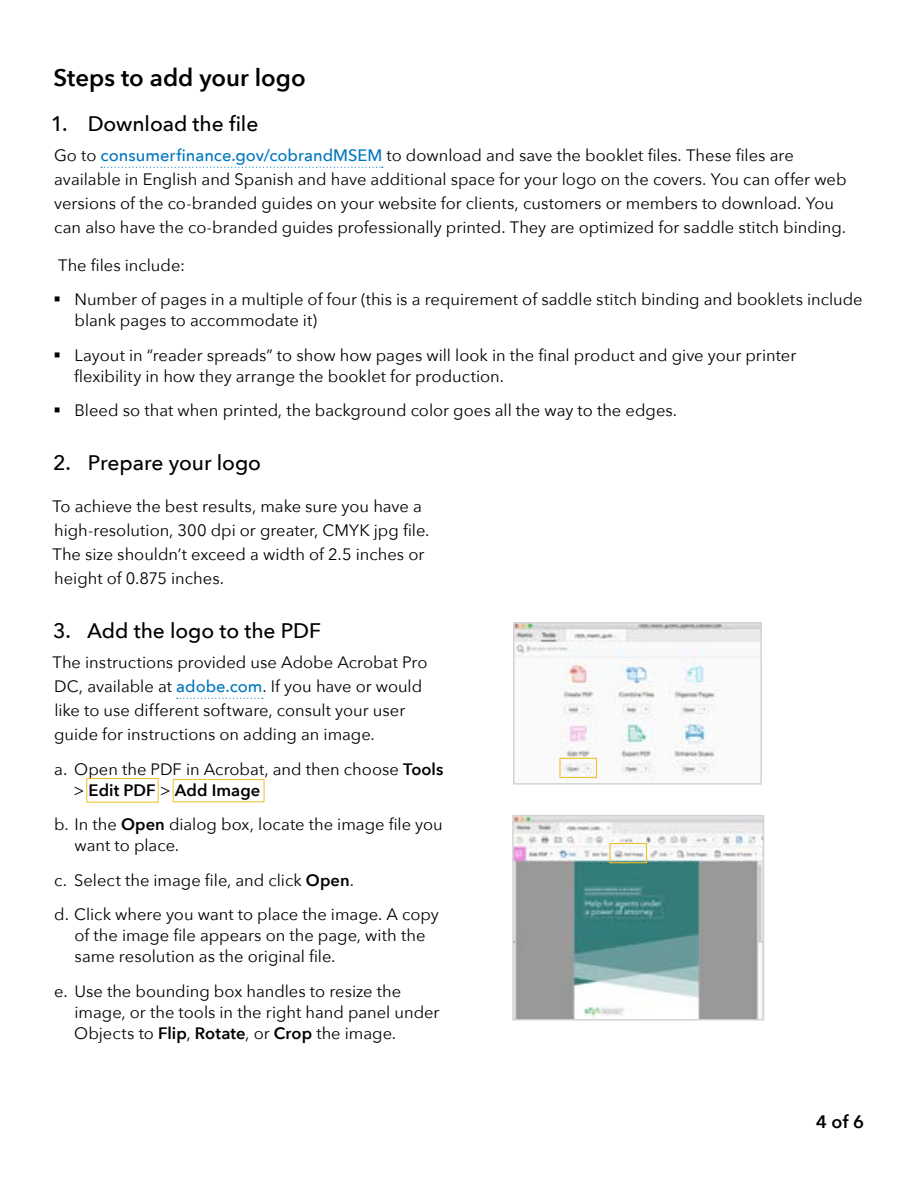
<style>
.page{position:relative;width:918px;height:1188px;background:#fff}
.page>*{position:absolute;margin:0;border:0;box-sizing:border-box;transform-origin:0 0}
.H3_regular{font:600 24px "Avenir Next";color:#000}
.t1{font:500 21px "Avenir Next";letter-spacing:-.005em;color:#000}
.paragraph{font:600 18px "Avenir Next";color:#000}
.paragraph-2{font:16.5px/24px "Avenir Next";color:#000}
.s1{font-weight:500;color:#0077be}
.s2{font-weight:600}
</style>
<div class="page">
<svg style="left:101px;top:167px;width:282px;height:1px"></svg>
<svg style="left:177px;top:698px;width:86px;height:1px"></svg>
<img style="left:515px;top:818px;width:246px;height:200px">
<div style="left:512px;top:815px;width:252px;height:206px;border:2px solid #d1d3d4"></div>
<div style="left:609px;top:843px;width:38px;height:20px;border:1px solid #f0bf29"></div>
<img style="left:516px;top:625px;width:243px;height:154px">
<div style="left:513px;top:622px;width:249px;height:163px;border:2px solid #d1d3d4"></div>
<div style="left:559px;top:758px;width:38px;height:20px;border:1px solid #f0bf29"></div>
<div style="left:173px;top:779px;width:91px;height:23px;border:1px solid #f0bf29"></div>
<div style="left:86px;top:778px;width:73px;height:25px;border:1px solid #f0bf29"></div>
<p class="H3_regular" style="left:54px;top:57px;width:254px">Steps to add your logo</p>
<p class="t1" style="left:51px;top:105px;width:209px">1. Download the file</p>
<p class="paragraph-2" style="left:54px;top:143px;width:794px">Go to <span class="s1">consumerfinance.gov/cobrandMSEM</span> to download and save the booklet files. These files are available in English and Spanish and have additional space for your logo on the covers. You can offer web versions of the co-branded guides on your website for clients, customers or members to download. You can also have the co-branded guides professionally printed. They are optimized for saddle stitch binding.</p>
<p class="paragraph-2" style="left:58px;top:252px;width:128px">The files include:</p>
<p class="paragraph-2" style="left:75px;top:288px;width:790px;line-height:21px;text-indent:-21px">▪ Number of pages in a multiple of four (this is a requirement of saddle stitch binding and booklets include blank pages to accommodate it)</p>
<p class="paragraph-2" style="left:74px;top:344px;width:724px;line-height:21px;text-indent:-21px">▪ Layout in “reader spreads” to show how pages will look in the final product and give your printer flexibility in how they arrange the booklet for production.</p>
<p class="paragraph-2" style="left:53px;top:398px;width:625px">▪ Bleed so that when printed, the background color goes all the way to the edges.</p>
<p class="t1" style="left:53px;top:444px;width:209px">2. Prepare your logo</p>
<p class="paragraph-2" style="left:52px;top:494px;width:379px">To achieve the best results, make sure you have a high-resolution, 300 dpi or greater, CMYK jpg file.<br>The size shouldn’t exceed a width of 2.5 inches or height of 0.875 inches.</p>
<p class="t1" style="left:53px;top:612px;width:269px">3. Add the logo to the PDF</p>
<p class="paragraph-2" style="left:52px;top:650px;width:376px">The instructions provided use Adobe Acrobat Pro DC, available at <span class="s1">adobe.com</span>. If you have or would like to use different software, consult your user guide for instructions on adding an image.</p>
<p class="paragraph-2" style="left:73px;top:758px;width:372px;line-height:21px;text-indent:-19px">a. Open the PDF in Acrobat, and then choose <span class="s2">Tools </span>&gt; <span class="s2">Edit PDF</span> &gt; <span class="s2">Add Image</span></p>
<p class="paragraph-2" style="left:75px;top:813px;width:370px;line-height:21px;text-indent:-20px">b. In the <span class="s2">Open</span> dialog box, locate the image file you want to place.</p>
<p class="paragraph-2" style="left:54px;top:867px;width:301px">c. Select the image file, and click <span class="s2">Open</span>.</p>
<p class="paragraph-2" style="left:75px;top:903px;width:366px;line-height:21px;text-indent:-20px">d. Click where you want to place the image. A copy of the image file appears on the page, with the same resolution as the original file.</p>
<p class="paragraph-2" style="left:74px;top:980px;width:367px;line-height:21px;text-indent:-20px">e. Use the bounding box handles to resize the image, or the tools in the right hand panel under<br>Objects to <span class="s2">Flip</span>, <span class="s2">Rotate</span>, or <span class="s2">Crop</span> the image.</p>
<p class="paragraph" style="left:816px;top:1106px;width:49px">4 of 6</p>
</div>
